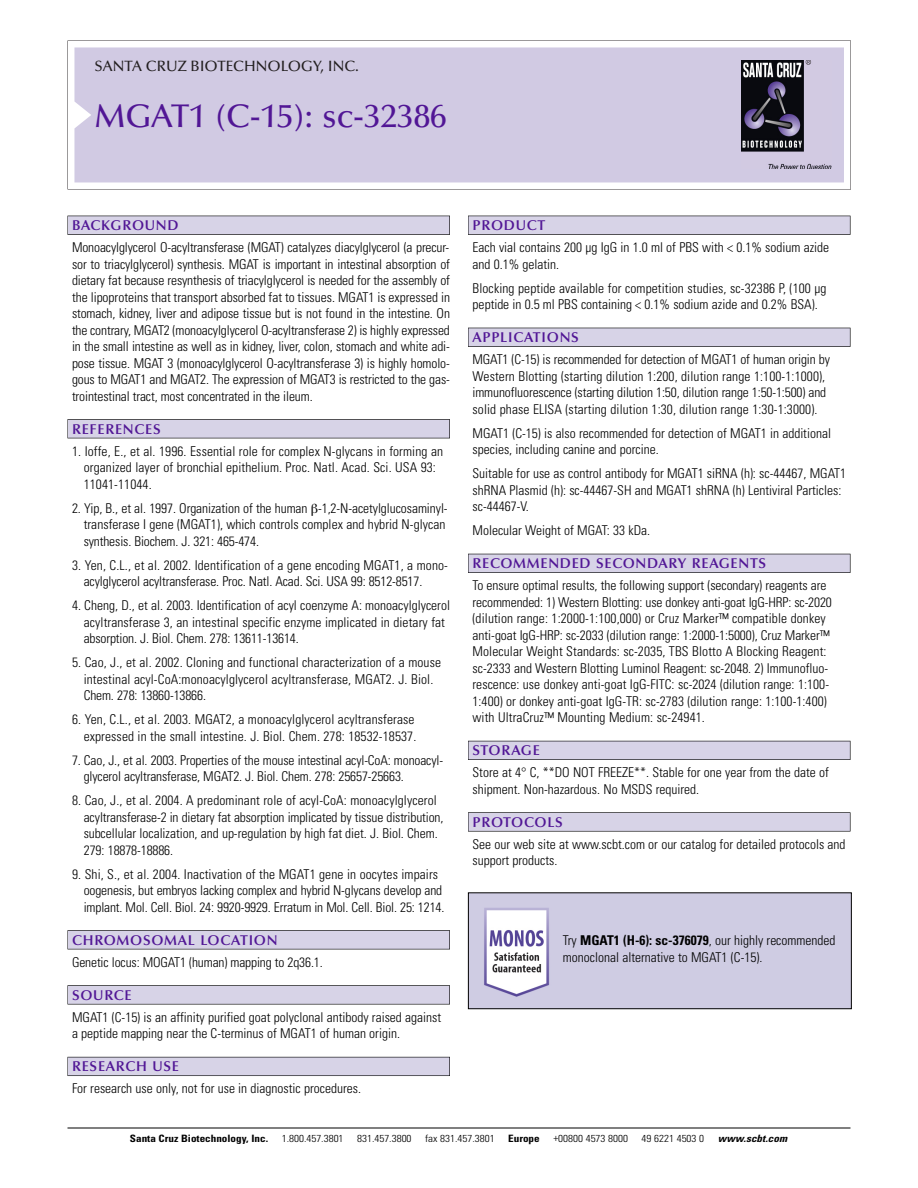
<style>
.page{position:relative;width:918px;height:1188px;background:#fff}
.page>*{position:absolute;margin:0;border:0;box-sizing:border-box;transform-origin:0 0}
.t1{font:500 33px "Optima";color:#511695}
.t2{font:500 15px "Optima";color:#231f20}
.t3{font:600 14.25px "Optima";letter-spacing:.05em;color:#511695}
.t4{font:300 condensed 13.5px/16.5px "Univers";color:#000}
.t5{font:300 condensed 10.2px "Univers";color:#000;scale:1.1 1}
.t6{font:700 condensed 10.2px "Univers";color:#000;scale:1.1 1}
.t7{font:italic 700 condensed 10.2px "Univers";letter-spacing:.005em;color:#000;scale:1.1 1}
.s1{font-weight:700}
</style>
<div class="page">
<svg style="left:68px;top:40px;width:783px;height:149px"></svg>
<div style="left:74px;top:47px;width:770px;height:135px;background:#d1cae3"></div>
<img style="left:741px;top:60px;width:90px;height:108px">
<div style="left:68px;top:216px;width:382px;height:19px;background:#525155"></div>
<div style="left:68px;top:216px;width:381px;height:18px;background:#d7d3e7"></div>
<div style="left:68px;top:419px;width:382px;height:19px;background:#525155"></div>
<div style="left:68px;top:420px;width:381px;height:18px;background:#d7d3e7"></div>
<div style="left:68px;top:930px;width:382px;height:19px;background:#545357"></div>
<div style="left:68px;top:931px;width:381px;height:18px;background:#d7d3e7"></div>
<div style="left:68px;top:985px;width:382px;height:19px;background:#575759"></div>
<div style="left:68px;top:986px;width:381px;height:18px;background:#d7d3e7"></div>
<div style="left:68px;top:1057px;width:382px;height:19px;background:#5b5a62"></div>
<div style="left:68px;top:1057px;width:381px;height:18px;background:#d7d3e7"></div>
<div style="left:468px;top:216px;width:382px;height:19px;background:#525155"></div>
<div style="left:468px;top:216px;width:382px;height:18px;background:#d7d3e7"></div>
<div style="left:468px;top:328px;width:382px;height:19px;background:#515055"></div>
<div style="left:468px;top:328px;width:382px;height:18px;background:#d7d3e7"></div>
<div style="left:468px;top:554px;width:382px;height:19px;background:#525158"></div>
<div style="left:468px;top:554px;width:382px;height:18px;background:#d7d3e7"></div>
<div style="left:468px;top:741px;width:382px;height:19px;background:#54535a"></div>
<div style="left:468px;top:741px;width:382px;height:18px;background:#d7d3e7"></div>
<svg style="left:468px;top:812px;width:382px;height:20px"></svg>
<div style="left:468px;top:813px;width:382px;height:18px;background:#d7d3e7"></div>
<hr style="left:68px;top:1128px;width:782px;height:1px;background:#000">
<img style="left:470px;top:894px;width:380px;height:113px">
<div style="left:468px;top:892px;width:384px;height:117px;border:1px solid #000"></div>
<p class="t2" style="left:94px;top:61px;width:266px">SANTA CRUZ BIOTECHNOLOGY, INC.</p>
<h1 class="t1" style="left:94px;top:103px;width:354px">MGAT1 (C-15): sc-32386</h1>
<p class="t3" style="left:72px;top:219px;width:108px">BACKGROUND</p>
<p class="t4" style="left:72px;top:240px;width:379px;text-align:justify">Monoacylglycerol O-acyltransferase (MGAT) catalyzes diacylglycerol (a precur&shy;sor to triacylglycerol) synthesis. MGAT is important in intestinal absorption of dietary fat because resynthesis of triacylglycerol is needed for the assembly of the lipoproteins that transport absorbed fat to tissues. MGAT1 is expressed in stomach, kidney, liver and adipose tissue but is not found in the intestine. On the contrary, MGAT2 (monoacylglycerol O-acyltransferase 2) is highly expressed in the small intestine as well as in kidney, liver, colon, stomach and white adi&shy;pose tissue. MGAT 3 (monoacylglycerol O-acyltransferase 3) is highly homolo&shy;gous to MGAT1 and MGAT2. The expression of MGAT3 is restricted to the gas&shy;trointestinal tract, most concentrated in the ileum.</p>
<p class="t3" style="left:72px;top:423px;width:90px">REFERENCES</p>
<p class="t4" style="left:84px;top:444px;width:361px;text-indent:-12px">1. Ioffe, E., et al. 1996. Essential role for complex N-glycans in forming an organized layer of bronchial epithelium. Proc. Natl. Acad. Sci. USA 93:<br>11041-11044.</p>
<p class="t4" style="left:84px;top:501px;width:366px;text-indent:-12px">2. Yip, B., et al. 1997. Organization of the human -1,2-N-acetylglucosaminyl&shy;transferase I gene (MGAT1), which controls complex and hybrid N-glycan synthesis. Biochem. J. 321: 465-474.</p>
<p class="t4" style="left:84px;top:558px;width:366px;text-indent:-12px">3. Yen, C.L., et al. 2002. Identification of a gene encoding MGAT1, a mono&shy;acylglycerol acyltransferase. Proc. Natl. Acad. Sci. USA 99: 8512-8517.</p>
<p class="t4" style="left:84px;top:598px;width:368px;text-indent:-12px">4. Cheng, D., et al. 2003. Identification of acyl coenzyme A: monoacylglycerol acyltransferase 3, an intestinal specific enzyme implicated in dietary fat absorption. J. Biol. Chem. 278: 13611-13614.</p>
<p class="t4" style="left:84px;top:655px;width:359px;text-indent:-12px">5. Cao, J., et al. 2002. Cloning and functional characterization of a mouse intestinal acyl-CoA:monoacylglycerol acyltransferase, MGAT2. J. Biol.<br>Chem. 278: 13860-13866.</p>
<p class="t4" style="left:72px;top:712px;width:346px;text-align:right">6. Yen, C.L., et al. 2003. MGAT2, a monoacylglycerol acyltransferase expressed in the small intestine. J. Biol. Chem. 278: 18532-18537.</p>
<p class="t4" style="left:84px;top:753px;width:361px;text-indent:-12px">7. Cao, J., et al. 2003. Properties of the mouse intestinal acyl-CoA: monoacyl&shy;glycerol acyltransferase, MGAT2. J. Biol. Chem. 278: 25657-25663.</p>
<p class="t4" style="left:84px;top:793px;width:361px;text-indent:-12px">8. Cao, J., et al. 2004. A predominant role of acyl-CoA: monoacylglycerol acyltransferase-2 in dietary fat absorption implicated by tissue distribution, subcellular localization, and up-regulation by high fat diet. J. Biol. Chem.<br>279: 18878-18886.</p>
<p class="t4" style="left:84px;top:867px;width:362px;text-indent:-12px">9. Shi, S., et al. 2004. Inactivation of the MGAT1 gene in oocytes impairs oogenesis, but embryos lacking complex and hybrid N-glycans develop and implant. Mol. Cell. Biol. 24: 9920-9929. Erratum in Mol. Cell. Biol. 25: 1214.</p>
<p class="t3" style="left:72px;top:934px;width:207px">CHROMOSOMAL LOCATION</p>
<p class="t4" style="left:72px;top:955px;width:252px">Genetic locus: MOGAT1 (human) mapping to 2q36.1.</p>
<p class="t3" style="left:72px;top:989px;width:61px">SOURCE</p>
<p class="t4" style="left:72px;top:1010px;width:371px">MGAT1 (C-15) is an affinity purified goat polyclonal antibody raised against a peptide mapping near the C-terminus of MGAT1 of human origin.</p>
<p class="t3" style="left:72px;top:1061px;width:109px">RESEARCH USE</p>
<p class="t4" style="left:72px;top:1081px;width:290px">For research use only, not for use in diagnostic procedures.</p>
<p class="t3" style="left:473px;top:219px;width:74px">PRODUCT</p>
<p class="t4" style="left:473px;top:240px;width:358px">Each vial contains 200 µg IgG in 1.0 ml of PBS with &lt; 0.1% sodium azide and 0.1% gelatin.</p>
<p class="t4" style="left:473px;top:281px;width:356px">Blocking peptide available for competition studies, sc-32386 P, (100 µg peptide in 0.5 ml PBS containing &lt; 0.1% sodium azide and 0.2% BSA).</p>
<p class="t3" style="left:473px;top:332px;width:108px">APPLICATIONS</p>
<p class="t4" style="left:473px;top:352px;width:359px">MGAT1 (C-15) is recommended for detection of MGAT1 of human origin by Western Blotting (starting dilution 1:200, dilution range 1:100-1:1000), immunofluorescence (starting dilution 1:50, dilution range 1:50-1:500) and solid phase ELISA (starting dilution 1:30, dilution range 1:30-1:3000).</p>
<p class="t4" style="left:473px;top:426px;width:360px">MGAT1 (C-15) is also recommended for detection of MGAT1 in additional species, including canine and porcine.</p>
<p class="t4" style="left:473px;top:466px;width:375px">Suitable for use as control antibody for MGAT1 siRNA (h): sc-44467, MGAT1 shRNA Plasmid (h): sc-44467-SH and MGAT1 shRNA (h) Lentiviral Particles: sc-44467-V.</p>
<p class="t4" style="left:473px;top:523px;width:179px">Molecular Weight of MGAT: 33 kDa.</p>
<p class="t3" style="left:473px;top:558px;width:295px">RECOMMENDED SECONDARY REAGENTS</p>
<p class="t4" style="left:473px;top:578px;width:361px">To ensure optimal results, the following support (secondary) reagents are recommended: 1) Western Blotting: use donkey anti-goat IgG-HRP: sc-2020 (dilution range: 1:2000-1:100,000) or Cruz Marker™ compatible donkey anti-goat IgG-HRP: sc-2033 (dilution range: 1:2000-1:5000), Cruz Marker™ Molecular Weight Standards: sc-2035, TBS Blotto A Blocking Reagent: sc-2333 and Western Blotting Luminol Reagent: sc-2048. 2) Immunofluo&shy;rescence: use donkey anti-goat IgG-FITC: sc-2024 (dilution range: 1:100- 1:400) or donkey anti-goat IgG-TR: sc-2783 (dilution range: 1:100-1:400) with UltraCruz™ Mounting Medium: sc-24941.</p>
<p class="t3" style="left:473px;top:745px;width:69px">STORAGE</p>
<p class="t4" style="left:473px;top:765px;width:358px">Store at 4° C, **DO NOT FREEZE**. Stable for one year from the date of shipment. Non-hazardous. No MSDS required.</p>
<p class="t3" style="left:473px;top:816px;width:92px">PROTOCOLS</p>
<p class="t4" style="left:473px;top:837px;width:375px">See our web site at www.scbt.com or our catalog for detailed protocols and support products.</p>
<p class="t4" style="left:563px;top:933px;width:274px">Try <span class="s1">MGAT1 (H-6): sc-376079</span>, our highly recommended monoclonal alternative to MGAT1 (C-15).</p>
<p class="t6" style="left:130px;top:1135px;width:127px">Santa Cruz Biotechnology, Inc.</p>
<p class="t5" style="left:282px;top:1135px;width:58px">1.800.457.3801</p>
<p class="t5" style="left:357px;top:1135px;width:51px">831.457.3800</p>
<p class="t5" style="left:425px;top:1135px;width:65px">fax 831.457.3801</p>
<p class="t6" style="left:508px;top:1135px;width:30px">Europe</p>
<p class="t5" style="left:553px;top:1135px;width:69px">+00800 4573 8000</p>
<p class="t5" style="left:642px;top:1135px;width:58px">49 6221 4503 0</p>
<p class="t7" style="left:718px;top:1135px;width:64px">www.scbt.com</p>
</div>
